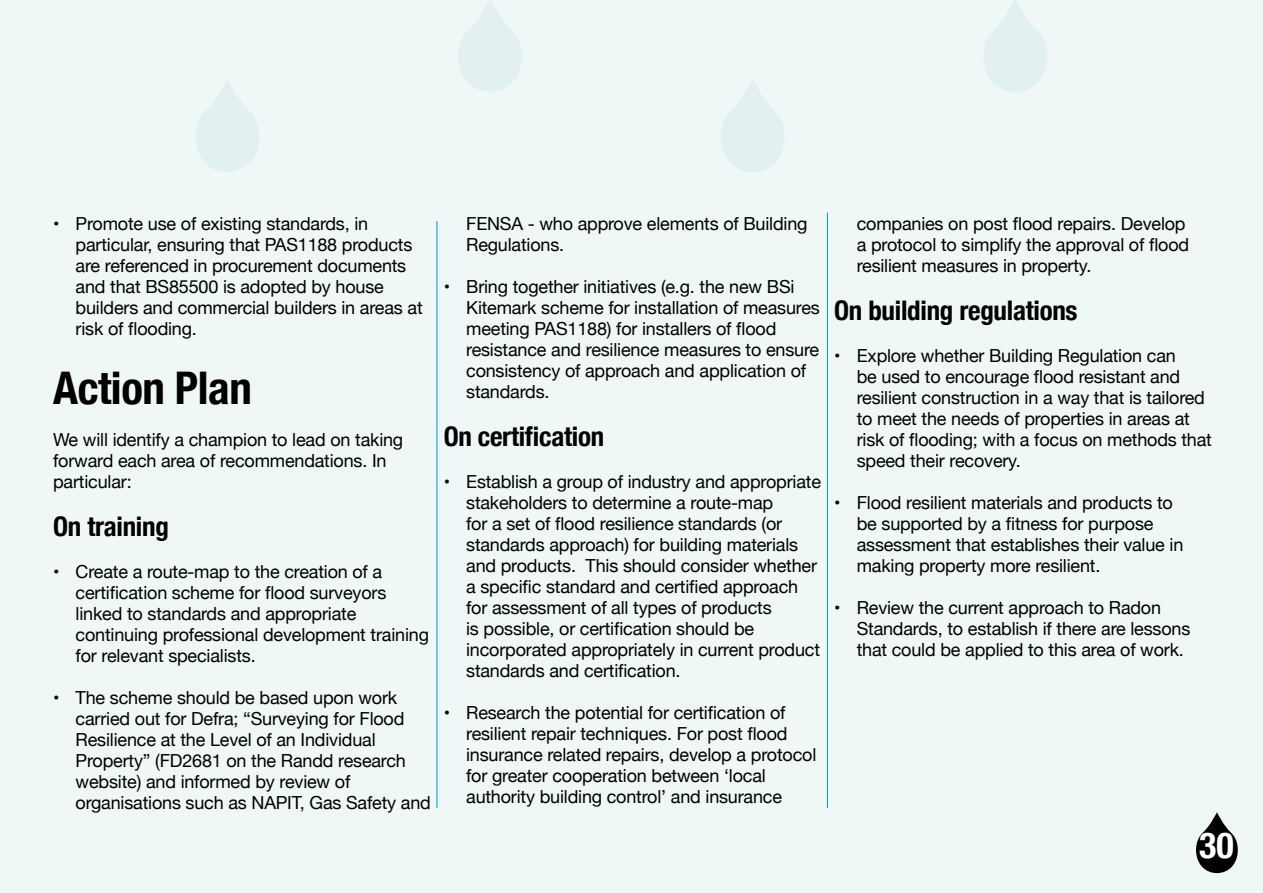
<style>
.page{position:relative;width:1263px;height:893px;background:#eff7f7}
.page>*{position:absolute;margin:0;border:0;box-sizing:border-box;transform-origin:0 0}
.t1{font:700 condensed 45px "Helvetica Neue";letter-spacing:-.01em;color:#000}
.t2{font:700 condensed 36px "Helvetica Neue";color:#fff}
.t3{font:700 condensed 27px "Helvetica Neue";letter-spacing:-.01em;color:#000}
.t4{font:18px/21px "Helvetica Neue";letter-spacing:-.01em;color:#000}
</style>
<div class="page">
<hr style="left:436px;top:221px;width:1px;height:587px;background:#009eae">
<hr style="left:827px;top:213px;width:1px;height:595px;background:#009eae">
<svg style="left:1196px;top:812px;width:42px;height:61px"></svg>
<svg style="left:459px;top:0;width:63px;height:91px"></svg>
<svg style="left:196px;top:80px;width:63px;height:92px"></svg>
<svg style="left:721px;top:80px;width:63px;height:92px"></svg>
<svg style="left:984px;top:0;width:63px;height:91px"></svg>
<p class="t4" style="left:76px;top:214px;width:349px;text-indent:-22px">• Promote use of existing standards, in particular, ensuring that PAS1188 products are referenced in procurement documents and that BS85500 is adopted by house builders and commercial builders in areas at risk of flooding.</p>
<p class="t1" style="left:53px;top:350px;width:200px">Action Plan</p>
<p class="t4" style="left:53px;top:430px;width:352px">We will identify a champion to lead on taking forward each area of recommendations. In particular:</p>
<p class="t3" style="left:53px;top:504px;width:117px">On training</p>
<p class="t4" style="left:76px;top:562px;width:355px;text-indent:-22px">• Create a route-map to the creation of a certification scheme for flood surveyors linked to standards and appropriate continuing professional development training for relevant specialists.</p>
<p class="t4" style="left:76px;top:688px;width:357px;text-indent:-22px">• The scheme should be based upon work carried out for Defra; “Surveying for Flood Resilience at the Level of an Individual Property” (FD2681 on the Randd research website) and informed by review of organisations such as NAPIT, Gas Safety and</p>
<p class="t4" style="left:466px;top:214px;width:343px">FENSA - who approve elements of Building<br>Regulations.</p>
<p class="t4" style="left:466px;top:277px;width:355px;text-indent:-22px">• Bring together initiatives (e.g. the new BSi Kitemark scheme for installation of measures meeting PAS1188) for installers of flood resistance and resilience measures to ensure consistency of approach and application of standards.</p>
<p class="t3" style="left:444px;top:414px;width:162px">On certification</p>
<p class="t4" style="left:466px;top:472px;width:356px;text-indent:-22px">• Establish a group of industry and appropriate stakeholders to determine a route-map<br>for a set of flood resilience standards (or standards approach) for building materials and products. This should consider whether a specific standard and certified approach for assessment of all types of products<br>is possible, or certification should be incorporated appropriately in current product standards and certification.</p>
<p class="t4" style="left:466px;top:703px;width:352px;text-indent:-22px">• Research the potential for certification of resilient repair techniques. For post flood insurance related repairs, develop a protocol for greater cooperation between ‘local authority building control’ and insurance</p>
<p class="t4" style="left:857px;top:214px;width:334px">companies on post flood repairs. Develop a protocol to simplify the approval of flood resilient measures in property.</p>
<p class="t3" style="left:834px;top:288px;width:245px">On building regulations</p>
<p class="t4" style="left:857px;top:346px;width:357px;text-indent:-22px">• Explore whether Building Regulation can<br>be used to encourage flood resistant and resilient construction in a way that is tailored to meet the needs of properties in areas at risk of flooding; with a focus on methods that speed their recovery.</p>
<p class="t4" style="left:857px;top:493px;width:328px;text-indent:-22px">• Flood resilient materials and products to be supported by a fitness for purpose assessment that establishes their value in making property more resilient.</p>
<p class="t4" style="left:857px;top:598px;width:335px;text-indent:-22px">• Review the current approach to Radon<br>Standards, to establish if there are lessons that could be applied to this area of work.</p>
<p class="t2" style="left:1199px;top:816px;width:36px">30</p>
</div>
